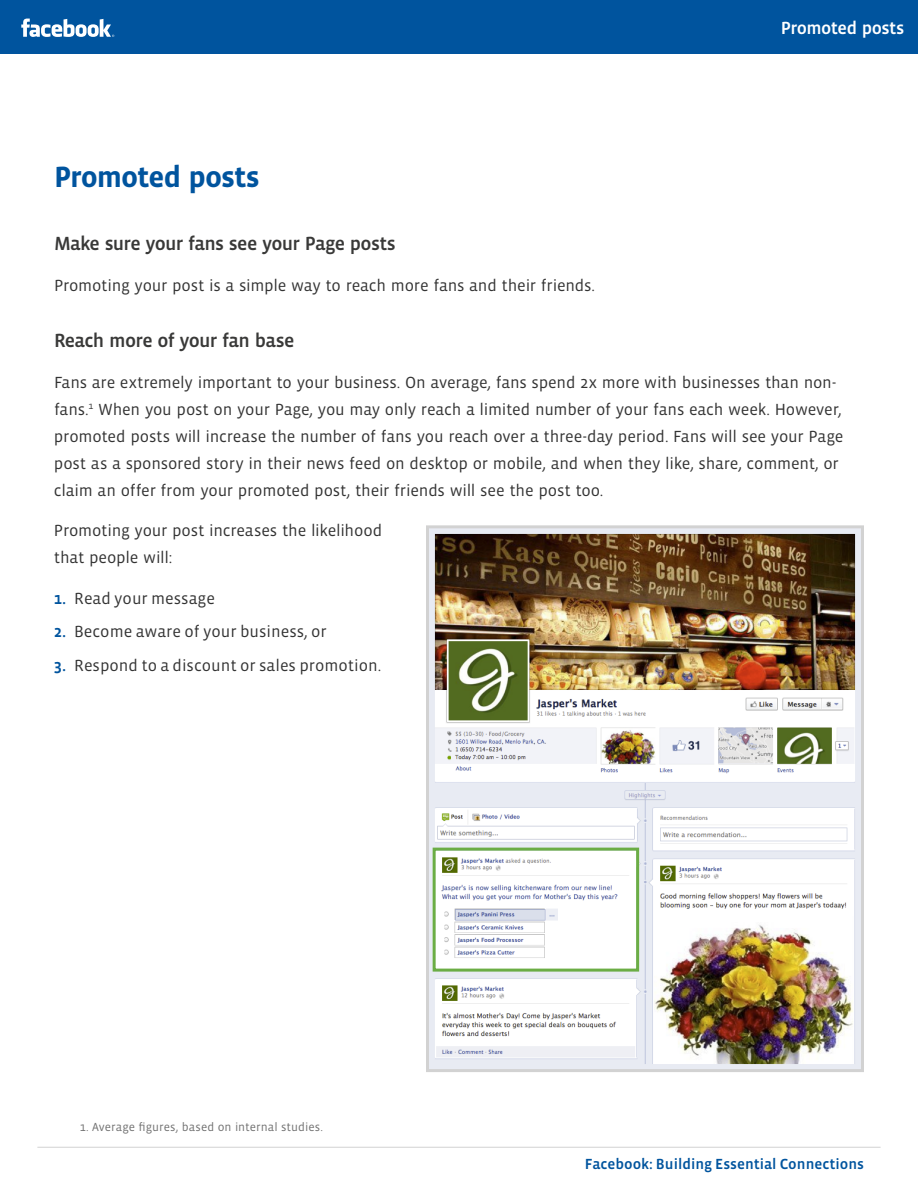
<style>
.page{position:relative;width:918px;height:1188px;background:#fff}
.page>*{position:absolute;margin:0;border:0;box-sizing:border-box;transform-origin:0 0}
.t1{font:700 30px "Vista Sans OT";letter-spacing:-.035em;color:#00549e}
.t2{font:500 19.5px "Vista Sans OT";letter-spacing:-.035em;color:#393938}
.t3{font:500 18px "Vista Sans OT";letter-spacing:-.03em;color:#fff}
.t4{font:16.5px/27px "Vista Sans OT";letter-spacing:-.01em;color:#333}
.t5{font:500 15px "Vista Sans OT";color:#00549e}
.t6{font:12px "Vista Sans OT";letter-spacing:.005em;color:#707070}
.s1{font-weight:500;color:#00549e}
</style>
<div class="page">
<div style="left:0;top:0;width:918px;height:54px;background:#00549e"></div>
<svg style="left:21px;top:19px;width:93px;height:18px"></svg>
<hr style="left:37px;top:1147px;width:844px;height:1px;background:#d2d2d2">
<img style="left:426px;top:525px;width:438px;height:547px">
<div style="left:433px;top:848px;width:206px;height:124px;border:3px solid #6bad45"></div>
<h1 class="t1" style="left:54px;top:162px;width:207px">Promoted posts</h1>
<p class="t3" style="left:781px;top:18px;width:125px">Promoted posts</p>
<p class="t2" style="left:54px;top:234px;width:343px">Make sure your fans see your Page posts</p>
<p class="t4" style="left:54px;top:272px;width:543px">Promoting your post is a simple way to reach more fans and their friends.</p>
<p class="t2" style="left:54px;top:331px;width:242px">Reach more of your fan base</p>
<p class="t4" style="left:54px;top:369px;width:791px">Fans are extremely important to your business. On average, fans spend 2x more with businesses than non&shy;fans.<sup>1</sup> When you post on your Page, you may only reach a limited number of your fans each week. However, promoted posts will increase the number of fans you reach over a three-day period. Fans will see your Page post as a sponsored story in their news feed on desktop or mobile, and when they like, share, comment, or claim an offer from your promoted post, their friends will see the post too.</p>
<p class="t4" style="left:54px;top:518px;width:330px">Promoting your post increases the likelihood that people will:</p>
<p class="t4" style="left:54px;top:585px;width:162px"><span class="s1">1.</span> Read your message</p>
<p class="t4" style="left:54px;top:619px;width:274px"><span class="s1">2.</span> Become aware of your business, or</p>
<p class="t4" style="left:54px;top:652px;width:329px"><span class="s1">3.</span> Respond to a discount or sales promotion.</p>
<p class="t6" style="left:80px;top:1121px;width:245px">1. Average figures, based on internal studies.</p>
<p class="t5" style="left:585px;top:1156px;width:281px">Facebook: Building Essential Connections</p>
</div>
